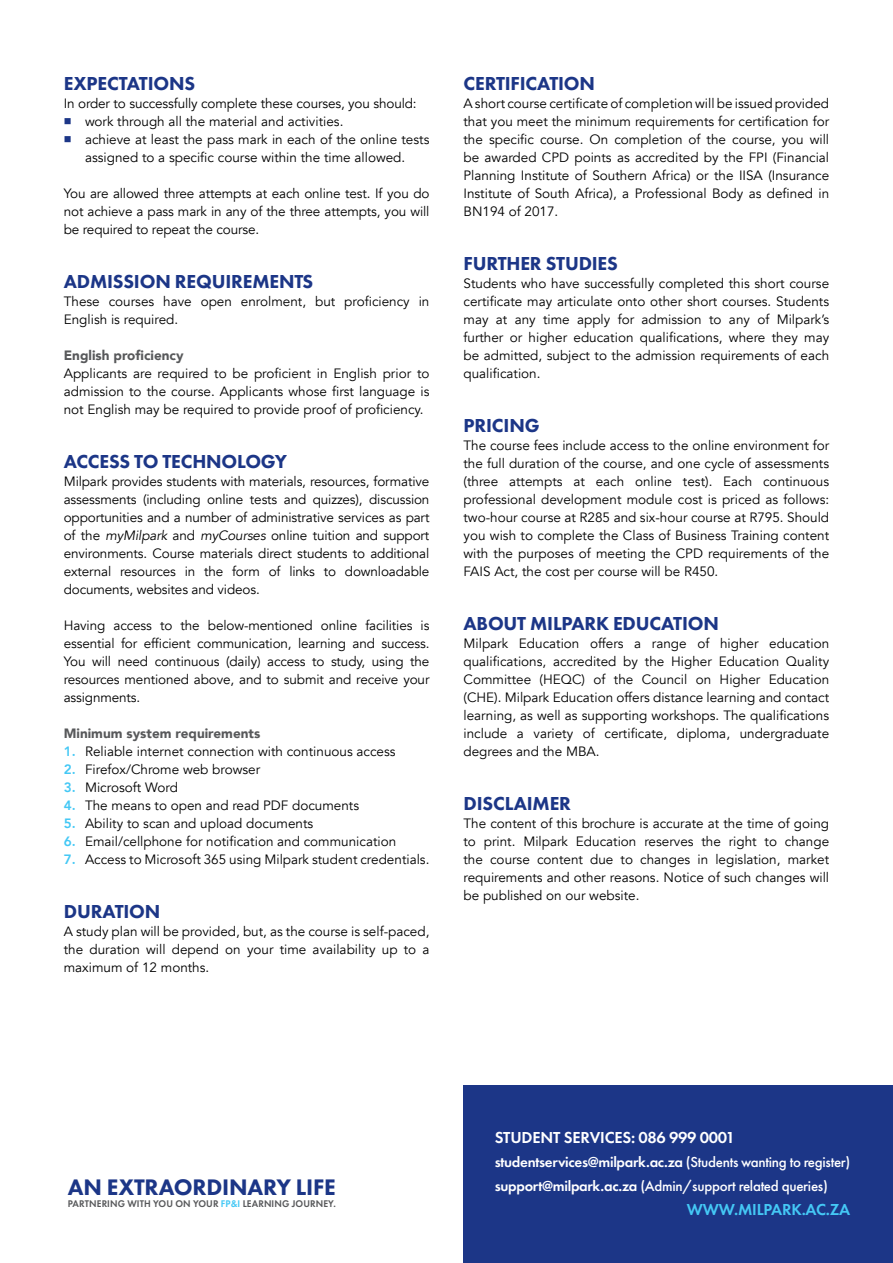
<style>
.page{position:relative;width:893px;height:1263px;background:#fff}
.page>*{position:absolute;margin:0;border:0;box-sizing:border-box;transform-origin:0 0}
.t1{font:800 23.4px "Futura PT";letter-spacing:-.01em;color:#1c3687}
.t2{font:800 19.5px "Futura PT";letter-spacing:-.01em;color:#1c3687}
.t3{font:600 16.5px "Futura PT";letter-spacing:-.01em;color:#fff}
.t4{font:600 16.5px "Futura PT";letter-spacing:-.01em;color:#44c8f5}
.t5{font:500 15px/23.7px "Futura PT";letter-spacing:-.02em;color:#fff}
.t6{font:13.5px/18px "Avenir";color:#000;text-align:justify}
.t7{font:900 13.5px "Avenir";color:#58595b}
.t8{font:600 10.05px "Futura PT";letter-spacing:.01em;color:#58595b;scale:.96 1}
.s1{color:#1c3687}
.s2{font-style:italic}
.s3{font-weight:800;color:#44c8f5}
.s4{color:#44c8f5}
.s5{font-weight:600}
</style>
<div class="page">
<div style="left:463px;top:1086px;width:430px;height:177px;background:#1c3687"></div>
<h2 class="t2" style="left:64px;top:71px;width:133px">EXPECTATIONS</h2>
<p class="t6" style="left:64px;top:95px;width:354px">In order to successfully complete these courses, you should:</p>
<p class="t6" style="left:64px;top:113px;width:281px"><span class="s1">■</span> work through all the material and activities.</p>
<p class="t6" style="left:64px;top:131px;width:367px;text-align:center"><span class="s1">■</span> achieve at least the pass mark in each of the online tests assigned to a specific course within the time allowed.</p>
<p class="t6" style="left:64px;top:185px;width:367px">You are allowed three attempts at each online test. If you do not achieve a pass mark in any of the three attempts, you will be required to repeat the course.</p>
<h2 class="t2" style="left:64px;top:269px;width:251px">ADMISSION REQUIREMENTS</h2>
<p class="t6" style="left:64px;top:293px;width:367px">These courses have open enrolment, but proficiency in<br>English is required.</p>
<p class="t7" style="left:64px;top:344px;width:121px">English proficiency</p>
<p class="t6" style="left:64px;top:365px;width:367px">Applicants are required to be proficient in English prior to admission to the course. Applicants whose first language is not English may be required to provide proof of proficiency.</p>
<h2 class="t2" style="left:64px;top:449px;width:225px">ACCESS TO TECHNOLOGY</h2>
<p class="t6" style="left:64px;top:473px;width:367px">Milpark provides students with materials, resources, formative assessments (including online tests and quizzes), discussion opportunities and a number of administrative services as part of the <span class="s2">myMilpark</span> and <span class="s2">myCourses</span> online tuition and support environments. Course materials direct students to additional external resources in the form of links to downloadable documents, websites and videos.</p>
<p class="t6" style="left:64px;top:617px;width:367px">Having access to the below-mentioned online facilities is essential for efficient communication, learning and success.<br>You will need continuous (daily) access to study, using the resources mentioned above, and to submit and receive your assignments.</p>
<p class="t7" style="left:64px;top:722px;width:198px">Minimum system requirements</p>
<p class="t6" style="left:64px;top:743px;width:333px"><span class="s3">1.</span> Reliable internet connection with continuous access</p>
<p class="t6" style="left:64px;top:761px;width:198px"><span class="s3">2.</span> Firefox/Chrome web browser</p>
<p class="t6" style="left:64px;top:779px;width:116px"><span class="s3">3.</span> Microsoft Word</p>
<p class="t6" style="left:64px;top:797px;width:297px"><span class="s3">4.</span> The means to open and read PDF documents</p>
<p class="t6" style="left:64px;top:815px;width:251px"><span class="s3">5.</span> Ability to scan and upload documents</p>
<p class="t6" style="left:64px;top:833px;width:334px"><span class="s3">6.</span> Email/cellphone for notification and communication</p>
<p class="t6" style="left:64px;top:851px;width:367px"><span class="s3">7.</span> Access to Microsoft 365 using Milpark student credentials.</p>
<h2 class="t2" style="left:64px;top:899px;width:98px">DURATION</h2>
<p class="t6" style="left:64px;top:923px;width:367px">A study plan will be provided, but, as the course is self-paced, the duration will depend on your time availability up to a maximum of 12 months.</p>
<h2 class="t2" style="left:464px;top:71px;width:133px">CERTIFICATION</h2>
<p class="t6" style="left:463px;top:95px;width:367px">A short course certificate of completion will be issued provided that you meet the minimum requirements for certification for the specific course. On completion of the course, you will be awarded CPD points as accredited by the FPI (Financial Planning Institute of Southern Africa) or the IISA (Insurance Institute of South Africa), a Professional Body as defined in BN194 of 2017.</p>
<h2 class="t2" style="left:464px;top:251px;width:156px">FURTHER STUDIES</h2>
<p class="t6" style="left:463px;top:275px;width:367px">Students who have successfully completed this short course certificate may articulate onto other short courses. Students may at any time apply for admission to any of Milpark’s further or higher education qualifications, where they may be admitted, subject to the admission requirements of each qualification.</p>
<h2 class="t2" style="left:464px;top:413px;width:78px">PRICING</h2>
<p class="t6" style="left:463px;top:437px;width:367px">The course fees include access to the online environment for the full duration of the course, and one cycle of assessments (three attempts at each online test). Each continuous professional development module cost is priced as follows: two-hour course at R285 and six-hour course at R795. Should you wish to complete the Class of Business Training content with the purposes of meeting the CPD requirements of the FAIS Act, the cost per course will be R450.</p>
<h2 class="t2" style="left:464px;top:611px;width:257px">ABOUT MILPARK EDUCATION</h2>
<p class="t6" style="left:463px;top:635px;width:367px">Milpark Education offers a range of higher education qualifications, accredited by the Higher Education Quality Committee (HEQC) of the Council on Higher Education (CHE). Milpark Education offers distance learning and contact learning, as well as supporting workshops. The qualifications include a variety of certificate, diploma, undergraduate degrees and the MBA.</p>
<h2 class="t2" style="left:464px;top:791px;width:109px">DISCLAIMER</h2>
<p class="t6" style="left:463px;top:815px;width:367px">The content of this brochure is accurate at the time of going to print. Milpark Education reserves the right to change the course content due to changes in legislation, market requirements and other reasons. Notice of such changes will be published on our website.</p>
<h1 class="t1" style="left:68px;top:1172px;width:269px">AN EXTRAORDINARY LIFE</h1>
<p class="t8" style="left:68px;top:1197px;width:281px">PARTNERING WITH YOU ON YOUR <span class="s4">FP&amp;I</span> LEARNING JOURNEY.</p>
<p class="t3" style="left:495px;top:1127px;width:242px">STUDENT SERVICES: 086 999 0001</p>
<p class="t5" style="left:495px;top:1150px;width:357px"><span class="s5">studentservices@milpark.ac.za</span> (Students wanting to register) <span class="s5">support@milpark.ac.za</span> (Admin/support related queries)</p>
<p class="t4" style="left:687px;top:1199px;width:165px">WWW.MILPARK.AC.ZA</p>
</div>
